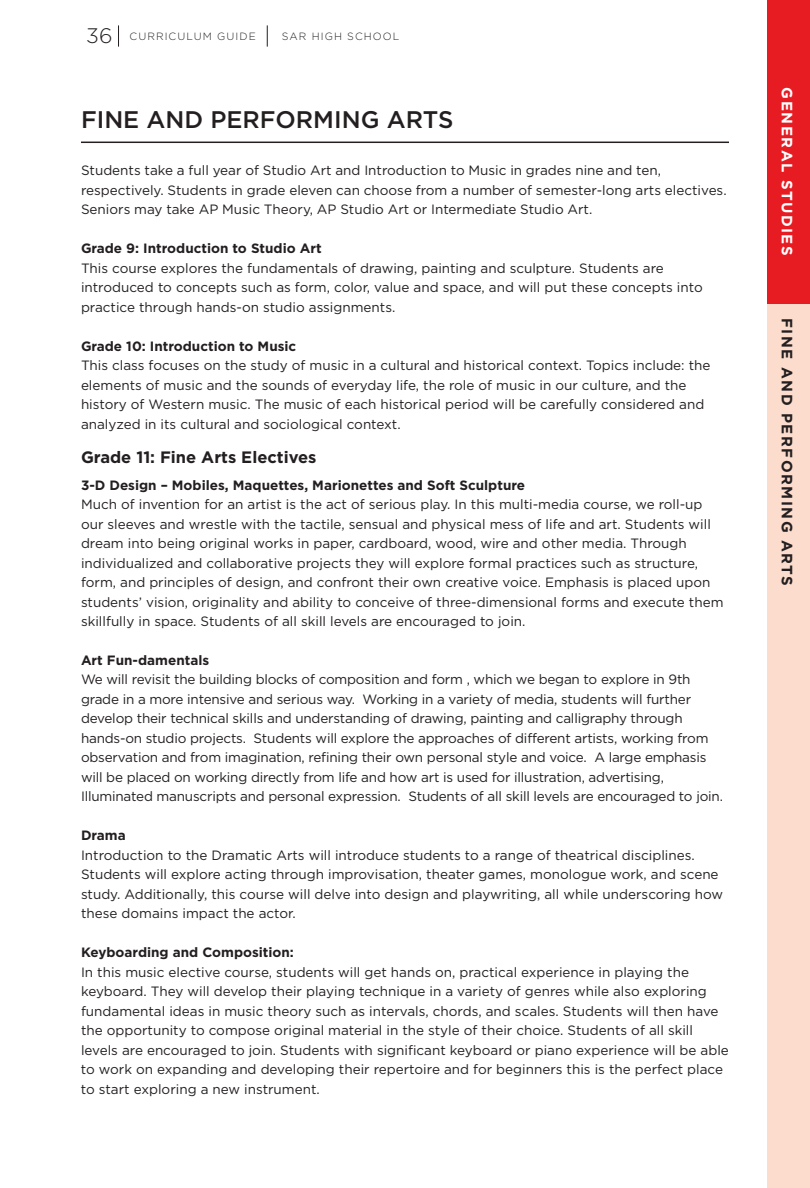
<style>
.page{position:relative;width:810px;height:1188px;background:#fff}
.page>*{position:absolute;margin:0;border:0;box-sizing:border-box;transform-origin:0 0}
.t1{font:500 24px "Gotham";color:#231f20}
.t2{font:700 16.5px "Gotham";color:#231f20}
.t3{font:700 15px "Gotham";letter-spacing:.1em;color:#231f20}
.t4{font:700 15px "Gotham";letter-spacing:.1em;color:#fff}
.t5{font:13.5px/19.5px "Gotham";color:#231f20}
.t6{font:700 13.5px "Gotham";color:#231f20}
.t7{font:300 10.5px "Gotham";letter-spacing:.1em;color:#231f20}
.s1{font-size:21px}
</style>
<div class="page">
<svg style="left:118px;top:25px;width:1px;height:22px"></svg>
<svg style="left:267px;top:25px;width:1px;height:22px"></svg>
<hr style="left:81px;top:142px;width:648px;height:1px;background:#231f20">
<div style="left:768px;top:303px;width:42px;height:885px;background:#fcdccd"></div>
<div style="left:768px;top:0;width:42px;height:303px;background:#e71c23"></div>
<p class="t7" style="left:86px;top:30px;width:171px"><span class="s1">36</span> CURRICULUM GUIDE</p>
<p class="t7" style="left:282px;top:30px;width:119px">SAR HIGH SCHOOL</p>
<h1 class="t1" style="left:81px;top:106px;width:374px">FINE AND PERFORMING ARTS</h1>
<p class="t5" style="left:81px;top:161px;width:647px">Students take a full year of Studio Art and Introduction to Music in grades nine and ten, respectively. Students in grade eleven can choose from a number of semester-long arts electives.<br>Seniors may take AP Music Theory, AP Studio Art or Intermediate Studio Art.</p>
<p class="t6" style="left:81px;top:241px;width:242px">Grade 9: Introduction to Studio Art</p>
<p class="t5" style="left:81px;top:258px;width:623px">This course explores the fundamentals of drawing, painting and sculpture. Students are introduced to concepts such as form, color, value and space, and will put these concepts into practice through hands-on studio assignments.</p>
<p class="t6" style="left:81px;top:338px;width:217px">Grade 10: Introduction to Music</p>
<p class="t5" style="left:81px;top:355px;width:631px">This class focuses on the study of music in a cultural and historical context. Topics include: the elements of music and the sounds of everyday life, the role of music in our culture, and the history of Western music. The music of each historical period will be carefully considered and analyzed in its cultural and sociological context.</p>
<p class="t2" style="left:81px;top:448px;width:237px">Grade 11: Fine Arts Electives</p>
<p class="t6" style="left:81px;top:477px;width:446px">3-D Design – Mobiles, Maquettes, Marionettes and Soft Sculpture</p>
<p class="t5" style="left:81px;top:494px;width:644px">Much of invention for an artist is the act of serious play. In this multi-media course, we roll-up our sleeves and wrestle with the tactile, sensual and physical mess of life and art. Students will dream into being original works in paper, cardboard, wood, wire and other media. Through individualized and collaborative projects they will explore formal practices such as structure, form, and principles of design, and confront their own creative voice. Emphasis is placed upon students’ vision, originality and ability to conceive of three-dimensional forms and execute them skillfully in space. Students of all skill levels are encouraged to join.</p>
<p class="t6" style="left:81px;top:652px;width:130px">Art Fun-damentals</p>
<p class="t5" style="left:81px;top:670px;width:644px">We will revisit the building blocks of composition and form , which we began to explore in 9th grade in a more intensive and serious way. Working in a variety of media, students will further develop their technical skills and understanding of drawing, painting and calligraphy through hands-on studio projects. Students will explore the approaches of different artists, working from observation and from imagination, refining their own personal style and voice. A large emphasis will be placed on working directly from life and how art is used for illustration, advertising, Illuminated manuscripts and personal expression. Students of all skill levels are encouraged to join.</p>
<p class="t6" style="left:81px;top:828px;width:46px">Drama</p>
<p class="t5" style="left:81px;top:845px;width:644px">Introduction to the Dramatic Arts will introduce students to a range of theatrical disciplines.<br>Students will explore acting through improvisation, theater games, monologue work, and scene study. Additionally, this course will delve into design and playwriting, all while underscoring how these domains impact the actor.</p>
<p class="t6" style="left:81px;top:945px;width:214px">Keyboarding and Composition:</p>
<p class="t5" style="left:81px;top:962px;width:649px">In this music elective course, students will get hands on, practical experience in playing the keyboard. They will develop their playing technique in a variety of genres while also exploring fundamental ideas in music theory such as intervals, chords, and scales. Students will then have the opportunity to compose original material in the style of their choice. Students of all skill levels are encouraged to join. Students with significant keyboard or piano experience will be able to work on expanding and developing their repertoire and for beginners this is the perfect place to start exploring a new instrument.</p>
<p class="t4" style="left:796px;top:87px;width:170px;rotate:90deg">GENERAL STUDIES</p>
<p class="t3" style="left:796px;top:318px;width:270px;rotate:90deg">FINE AND PERFORMING ARTS</p>
</div>
